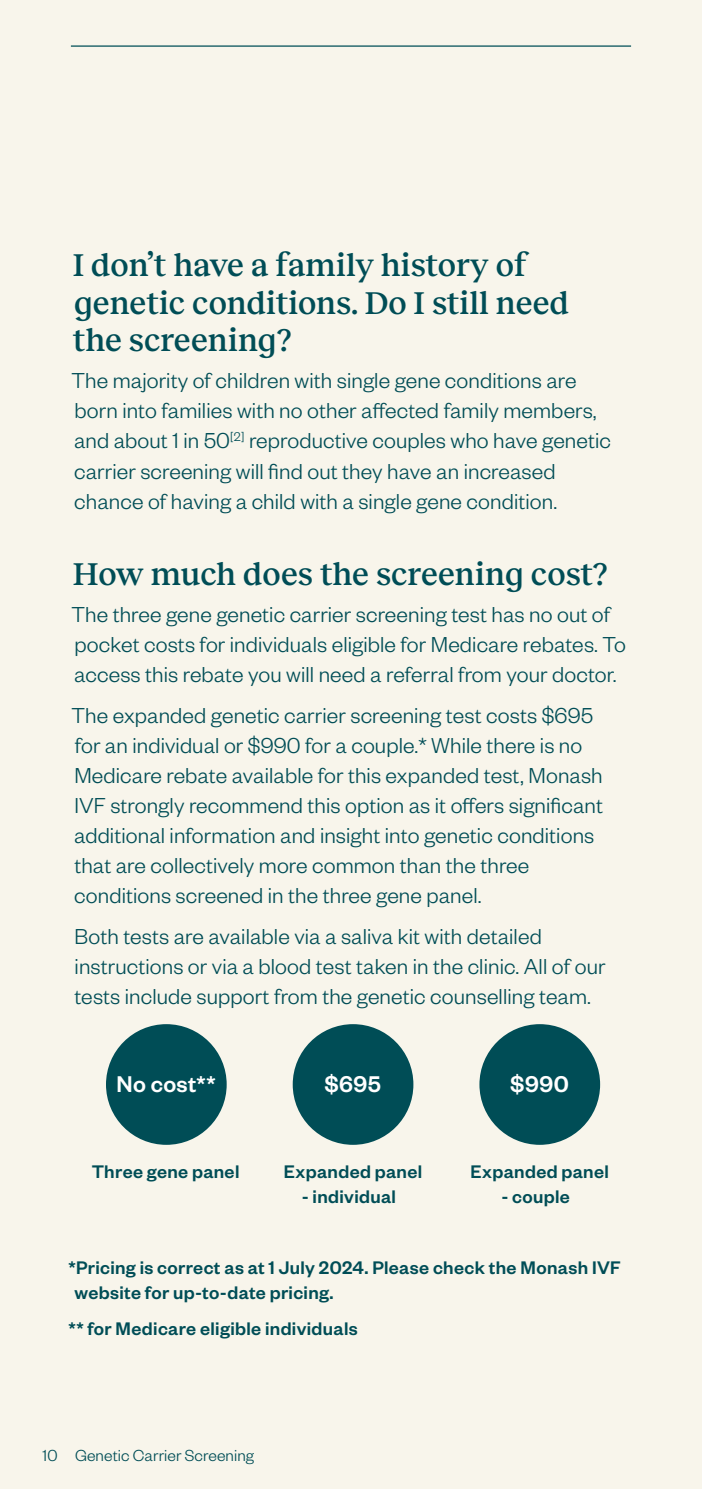
<style>
.page{position:relative;width:702px;height:1489px;background:#fff}
.page>*{position:absolute;margin:0;border:0;box-sizing:border-box;transform-origin:0 0}
._02__Heading{font:500 32.5px/37.5px "Reckless";letter-spacing:-.005em;color:#004d56}
._05A__Body_copy{font:500 25px "Founders Grotesk";letter-spacing:.015em;color:#fff}
._05A__Body_copy-2{font:300 23.75px/30px "Founders Grotesk";letter-spacing:.005em;color:#004d56}
._05A__Body_copy-3{font:500 20px/25px "Founders Grotesk";letter-spacing:.02em;color:#004d56}
.t1{font:300 17.5px "Founders Grotesk";letter-spacing:.005em;color:#004d56}
</style>
<div class="page">
<div style="left:0;top:0;width:702px;height:1488px;background:#f8f5eb"></div>
<hr style="left:71px;top:45px;width:560px;height:2px;background:#004d56">
<div style="left:106px;top:1024px;width:121px;height:120px;background:#004d56;border-radius:50%"></div>
<div style="left:293px;top:1024px;width:120px;height:120px;background:#004d56;border-radius:50%"></div>
<div style="left:479px;top:1024px;width:121px;height:120px;background:#004d56;border-radius:50%"></div>
<p class="_02__Heading" style="left:73px;top:245px;width:498px">I don’t have a family history of genetic conditions. Do I still need the screening?</p>
<p class="_05A__Body_copy-2" style="left:71px;top:364px;width:541px">The majority of children with single gene conditions are born into families with no other affected family members, and about 1 in 50<sup>[2]</sup> reproductive couples who have genetic carrier screening will find out they have an increased chance of having a child with a single gene condition.</p>
<p class="_02__Heading" style="left:73px;top:553px;width:536px">How much does the screening cost?</p>
<p class="_05A__Body_copy-2" style="left:71px;top:598px;width:556px">The three gene genetic carrier screening test has no out of pocket costs for individuals eligible for Medicare rebates. To access this rebate you will need a referral from your doctor.</p>
<p class="_05A__Body_copy-2" style="left:71px;top:699px;width:533px">The expanded genetic carrier screening test costs $695 for an individual or $990 for a couple.* While there is no Medicare rebate available for this expanded test, Monash IVF strongly recommend this option as it offers significant additional information and insight into genetic conditions that are collectively more common than the three conditions screened in the three gene panel.</p>
<p class="_05A__Body_copy-2" style="left:74px;top:919px;width:532px">Both tests are available via a saliva kit with detailed instructions or via a blood test taken in the clinic. All of our tests include support from the genetic counselling team.</p>
<p class="_05A__Body_copy" style="left:116px;top:1068px;width:101px">No cost**</p>
<p class="_05A__Body_copy" style="left:324px;top:1068px;width:58px">$695</p>
<p class="_05A__Body_copy" style="left:510px;top:1068px;width:60px">$990</p>
<p class="_05A__Body_copy-3" style="left:92px;top:1157px;width:149px">Three gene panel</p>
<p class="_05A__Body_copy-3" style="left:284px;top:1157px;width:140px">Expanded panel</p>
<p class="_05A__Body_copy-3" style="left:302px;top:1182px;width:96px">- individual</p>
<p class="_05A__Body_copy-3" style="left:470px;top:1157px;width:140px">Expanded panel</p>
<p class="_05A__Body_copy-3" style="left:501px;top:1182px;width:70px">- couple</p>
<p class="_05A__Body_copy-3" style="left:74px;top:1254px;width:547px;text-indent:-6px">*Pricing is correct as at 1 July 2024. Please check the Monash IVF website for up-to-date pricing.</p>
<p class="_05A__Body_copy-3" style="left:68px;top:1314px;width:291px">** for Medicare eligible individuals</p>
<p class="t1" style="left:43px;top:1444px;width:213px">10 Genetic Carrier Screening</p>
</div>
